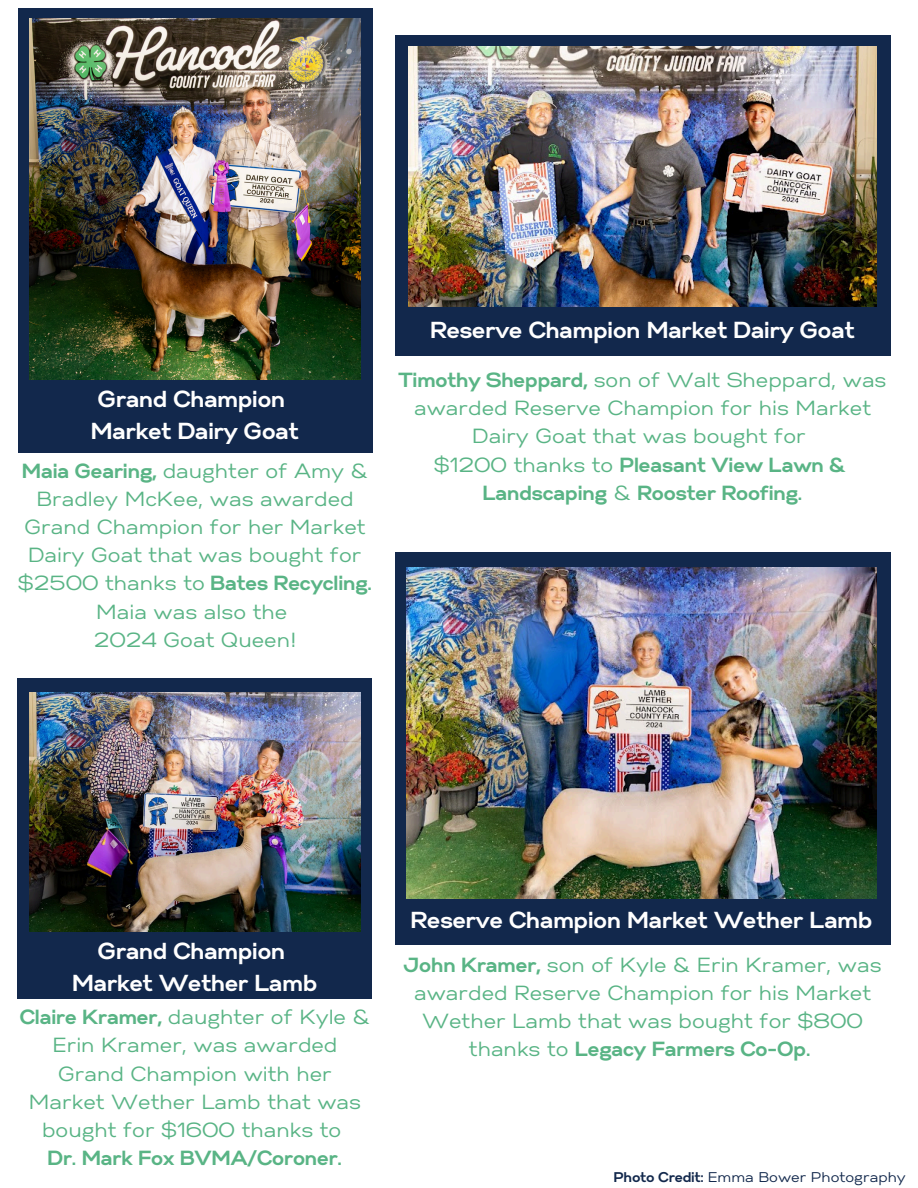
<style>
.page{position:relative;width:918px;height:1188px;background:#fff}
.page>*{position:absolute;margin:0;border:0;box-sizing:border-box;transform-origin:0 0}
.t1{font:700 23.1px/31.5px "Gabriel Sans";color:#fff;text-align:center}
.t2{font:20.4px/28.2px "Gabriel Sans";color:#59b485;text-align:center}
.t3{font:14.1px "Gabriel Sans";color:#12284c}
.s1{font-weight:700}
</style>
<div class="page">
<div style="left:18px;top:8px;width:354px;height:445px;background:#12284c"></div>
<img style="left:29px;top:19px;width:332px;height:360px">
<div style="left:395px;top:36px;width:496px;height:320px;background:#12284c"></div>
<img style="left:408px;top:46px;width:469px;height:261px">
<div style="left:18px;top:678px;width:354px;height:321px;background:#12284c"></div>
<img style="left:29px;top:693px;width:331px;height:238px">
<div style="left:395px;top:552px;width:496px;height:393px;background:#12284c"></div>
<img style="left:407px;top:567px;width:470px;height:332px">
<p class="t1" style="left:91px;top:385px;width:209px">Grand Champion<br>Market Dairy Goat</p>
<h1 class="t2" style="left:18px;top:458px;width:356px"><span class="s1">Maia Gearing,</span> daughter of Amy &amp;<br>Bradley McKee, was awarded<br>Grand Champion for her Market<br>Dairy Goat that was bought for $2500 thanks to <span class="s1">Bates Recycling.<br></span>Maia was also the<br>2024 Goat Queen!</h1>
<h2 class="t1" style="left:430px;top:315px;width:426px">Reserve Champion Market Dairy Goat</h2>
<p class="t2" style="left:399px;top:367px;width:489px"><span class="s1">Timothy Sheppard,</span> son of Walt Sheppard, was awarded Reserve Champion for his Market Dairy Goat that was bought for<br>$1200 thanks to <span class="s1">Pleasant View Lawn &amp; Landscaping</span> &amp; <span class="s1">Rooster Roofing.</span></p>
<h1 class="t1" style="left:73px;top:937px;width:247px">Grand Champion<br>Market Wether Lamb</h1>
<h2 class="t2" style="left:20px;top:1004px;width:351px"><span class="s1">Claire Kramer,</span> daughter of Kyle &amp;<br>Erin Kramer, was awarded<br>Grand Champion with her<br>Market Wether Lamb that was bought for $1600 thanks to<br><span class="s1">Dr. Mark Fox BVMA/Coroner.</span></h2>
<h1 class="t1" style="left:411px;top:905px;width:463px">Reserve Champion Market Wether Lamb</h1>
<h2 class="t2" style="left:404px;top:952px;width:480px"><span class="s1">John Kramer,</span> son of Kyle &amp; Erin Kramer, was awarded Reserve Champion for his Market Wether Lamb that was bought for $800 thanks to <span class="s1">Legacy Farmers Co-Op.</span></h2>
<p class="t3" style="left:614px;top:1170px;width:293px"><span class="s1">Photo Credit:</span> Emma Bower Photography</p>
</div>
